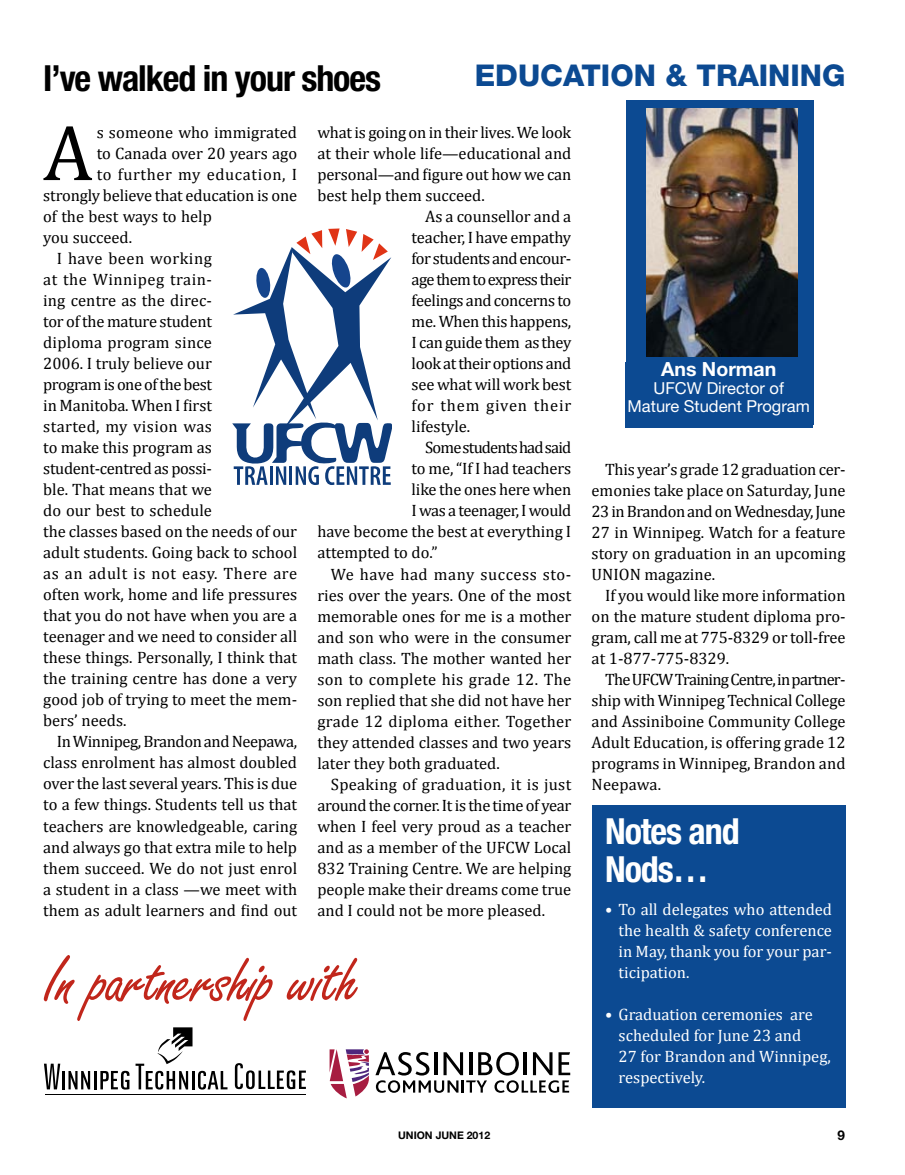
<style>
.page{position:relative;width:905px;height:1175px;background:#fff}
.page>*{position:absolute;margin:0;border:0;box-sizing:border-box;transform-origin:0 0}
.t1{font:79.5px "Cambria";color:#000}
.t2{font:72px "Freestyle Script";letter-spacing:-.03em;color:#c1261b}
.t3{font:700 condensed 36px "Helvetica Neue LT Pro";letter-spacing:-.03em;color:#000}
.t4{font:700 condensed 36px/37.5px "Helvetica Neue LT Pro";letter-spacing:-.03em;color:#fff}
.t5{font:800 30px "Helvetica Neue LT Pro";color:#0c4a92}
.t6{font:700 19.5px "Helvetica Neue LT Pro";color:#fff}
.t7{font:16.5px/21px "Cambria";color:#000;text-align:justify}
.t8{font:16.5px/21px "Cambria";color:#fff;text-align:justify}
.t9{font:16.5px "Cambria";letter-spacing:-.025em;color:#000}
.t10{font:16.5px "Cambria";letter-spacing:-.02em;color:#000}
.t11{font:16.5px "Cambria";letter-spacing:.03em;color:#000}
.t12{font:16.5px "Cambria";letter-spacing:.02em;color:#000}
.t13{font:16.5px/18px "Helvetica Neue LT Pro";color:#fff;text-align:center}
.t14{font:16.5px "Cambria";letter-spacing:.035em;color:#000}
.t15{font:16.5px "Cambria";letter-spacing:.04em;color:#000}
.t16{font:16.5px "Cambria";letter-spacing:-.03em;color:#000}
.t17{font:16.5px "Cambria";letter-spacing:-.04em;color:#000}
.t18{font:16.5px "Cambria";letter-spacing:.025em;color:#000}
.t19{font:16.5px "Cambria";letter-spacing:-.05em;color:#000}
.t20{font:16.5px "Cambria";letter-spacing:.05em;color:#000}
.t21{font:700 13.5px "Helvetica Neue LT Pro";color:#000}
.t22{font:700 10.5px "Helvetica Neue LT Pro";color:#000}
</style>
<div class="page">
<div style="left:591px;top:805px;width:254px;height:303px;background:#0c4a92"></div>
<div style="left:626px;top:100px;width:188px;height:324px;background:#0c4a92"></div>
<div style="left:625px;top:362px;width:187px;height:65px;background:#0c4a92"></div>
<img style="left:646px;top:108px;width:151px;height:249px">
<svg style="left:232px;top:228px;width:159px;height:257px"></svg>
<svg style="left:235px;top:1063px;width:71px;height:26px"></svg>
<svg style="left:44px;top:1063px;width:16px;height:26px"></svg>
<hr style="left:62px;top:1071px;width:3px;height:18px;background:#000">
<hr style="left:94px;top:1071px;width:3px;height:18px;background:#000">
<svg style="left:100px;top:1070px;width:29px;height:19px"></svg>
<svg style="left:68px;top:1071px;width:22px;height:18px"></svg>
<svg style="left:135px;top:1027px;width:92px;height:62px"></svg>
<hr style="left:46px;top:1093px;width:260px;height:1px;background:#000">
<svg style="left:375px;top:1052px;width:195px;height:40px"></svg>
<svg style="left:329px;top:1049px;width:40px;height:49px"></svg>
<h3 class="t3" style="left:43px;top:56px;width:339px">I’ve walked in your shoes</h3>
<h3 class="t5" style="left:474px;top:58px;width:372px">EDUCATION &amp; TRAINING</h3>
<h1 class="t1" style="left:43px;top:106px;width:51px">A</h1>
<p class="t7" style="left:97px;top:122px;width:202px">s someone who immigrated</p>
<p class="t7" style="left:317px;top:122px;width:255px">what is going on in their lives. We look</p>
<p class="t7" style="left:317px;top:143px;width:255px">at their whole life—educational and</p>
<p class="t7" style="left:317px;top:164px;width:255px">personal—and figure out how we can</p>
<p class="t7" style="left:317px;top:185px;width:169px">best help them succeed.</p>
<p class="t7" style="left:425px;top:206px;width:148px">As a counsellor and a</p>
<p class="t7" style="left:411px;top:227px;width:161px">teacher, I have empathy</p>
<p class="t16" style="left:411px;top:249px;width:161px">for students and encour-</p>
<p class="t17" style="left:411px;top:270px;width:161px">age them to express their</p>
<p class="t10" style="left:411px;top:291px;width:161px">feelings and concerns to</p>
<p class="t7" style="left:411px;top:311px;width:161px">me. When this happens,</p>
<p class="t9" style="left:411px;top:333px;width:161px">I can guide them as they</p>
<p class="t9" style="left:411px;top:354px;width:161px">look at their options and</p>
<p class="t7" style="left:411px;top:374px;width:161px">see what will work best</p>
<p class="t20" style="left:411px;top:396px;width:161px">for them given their</p>
<p class="t7" style="left:411px;top:416px;width:60px">lifestyle.</p>
<p class="t19" style="left:425px;top:438px;width:148px">Some students had said</p>
<p class="t7" style="left:411px;top:458px;width:161px">to me, “If I had teachers</p>
<p class="t7" style="left:411px;top:479px;width:161px">like the ones here when</p>
<p class="t9" style="left:411px;top:501px;width:161px">I was a teenager, I would</p>
<p class="t7" style="left:317px;top:521px;width:255px">have become the best at everything I</p>
<p class="t7" style="left:317px;top:542px;width:122px">attempted to do.”</p>
<p class="t14" style="left:331px;top:564px;width:242px">We have had many success sto-</p>
<p class="t7" style="left:317px;top:584px;width:255px">ries over the years. One of the most</p>
<p class="t7" style="left:317px;top:605px;width:255px">memorable ones for me is a mother</p>
<p class="t7" style="left:317px;top:626px;width:255px">and son who were in the consumer</p>
<p class="t7" style="left:317px;top:647px;width:255px">math class. The mother wanted her</p>
<p class="t12" style="left:317px;top:669px;width:255px">son to complete his grade 12. The</p>
<p class="t7" style="left:317px;top:689px;width:255px">son replied that she did not have her</p>
<p class="t12" style="left:317px;top:711px;width:255px">grade 12 diploma either. Together</p>
<p class="t7" style="left:317px;top:731px;width:255px">they attended classes and two years</p>
<p class="t7" style="left:317px;top:752px;width:184px">later they both graduated.</p>
<p class="t7" style="left:331px;top:773px;width:242px">Speaking of graduation, it is just</p>
<p class="t10" style="left:317px;top:795px;width:255px">around the corner. It is the time of year</p>
<p class="t7" style="left:317px;top:815px;width:255px">when I feel very proud as a teacher</p>
<p class="t7" style="left:317px;top:836px;width:255px">and as a member of the UFCW Local</p>
<p class="t7" style="left:317px;top:857px;width:255px">832 Training Centre. We are helping</p>
<p class="t7" style="left:317px;top:878px;width:255px">people make their dreams come true</p>
<p class="t7" style="left:317px;top:899px;width:229px">and I could not be more pleased.</p>
<p class="t7" style="left:97px;top:143px;width:202px">to Canada over 20 years ago</p>
<p class="t15" style="left:97px;top:165px;width:202px">to further my education, I</p>
<p class="t7" style="left:43px;top:185px;width:255px">strongly believe that education is one</p>
<p class="t7" style="left:43px;top:206px;width:170px">of the best ways to help</p>
<p class="t7" style="left:43px;top:227px;width:90px">you succeed.</p>
<p class="t11" style="left:57px;top:249px;width:157px">I have been working</p>
<p class="t11" style="left:43px;top:270px;width:170px">at the Winnipeg train-</p>
<p class="t7" style="left:43px;top:290px;width:170px">ing centre as the direc-</p>
<p class="t7" style="left:43px;top:311px;width:170px">tor of the mature student</p>
<p class="t7" style="left:43px;top:332px;width:170px">diploma program since</p>
<p class="t7" style="left:43px;top:353px;width:170px">2006. I truly believe our</p>
<p class="t9" style="left:43px;top:375px;width:170px">program is one of the best</p>
<p class="t7" style="left:43px;top:395px;width:170px">in Manitoba. When I first</p>
<p class="t18" style="left:43px;top:417px;width:170px">started, my vision was</p>
<p class="t7" style="left:43px;top:437px;width:170px">to make this program as</p>
<p class="t10" style="left:43px;top:459px;width:170px">student-centred as possi-</p>
<p class="t7" style="left:43px;top:479px;width:170px">ble. That means that we</p>
<p class="t7" style="left:43px;top:500px;width:170px">do our best to schedule</p>
<p class="t7" style="left:43px;top:521px;width:255px">the classes based on the needs of our</p>
<p class="t7" style="left:43px;top:542px;width:255px">adult students. Going back to school</p>
<p class="t11" style="left:43px;top:564px;width:255px">as an adult is not easy. There are</p>
<p class="t7" style="left:43px;top:584px;width:255px">often work, home and life pressures</p>
<p class="t7" style="left:43px;top:605px;width:255px">that you do not have when you are a</p>
<p class="t7" style="left:43px;top:626px;width:255px">teenager and we need to consider all</p>
<p class="t7" style="left:43px;top:647px;width:255px">these things. Personally, I think that</p>
<p class="t7" style="left:43px;top:668px;width:255px">the training centre has done a very</p>
<p class="t7" style="left:43px;top:689px;width:255px">good job of trying to meet the mem-</p>
<p class="t7" style="left:43px;top:710px;width:85px">bers’ needs.</p>
<p class="t9" style="left:57px;top:732px;width:242px">In Winnipeg, Brandon and Neepawa,</p>
<p class="t7" style="left:43px;top:752px;width:255px">class enrolment has almost doubled</p>
<p class="t7" style="left:43px;top:773px;width:255px">over the last several years. This is due</p>
<p class="t7" style="left:43px;top:794px;width:255px">to a few things. Students tell us that</p>
<p class="t7" style="left:43px;top:815px;width:255px">teachers are knowledgeable, caring</p>
<p class="t7" style="left:43px;top:836px;width:255px">and always go that extra mile to help</p>
<p class="t7" style="left:43px;top:857px;width:255px">them succeed. We do not just enrol</p>
<p class="t7" style="left:43px;top:878px;width:255px">a student in a class —we meet with</p>
<p class="t7" style="left:43px;top:899px;width:255px">them as adult learners and find out</p>
<p class="t6" style="left:661px;top:357px;width:117px">Ans Norman</p>
<p class="t13" style="left:627px;top:378px;width:184px">UFCW Director of<br>M ature Student Program</p>
<p class="t7" style="left:591px;top:458px;width:255px;text-indent:13px">This year’s grade 12 graduation cer&shy;emonies take place on Saturday, June 23 in Brandon and on Wednesday, June 27 in Winnipeg. Watch for a feature story on graduation in an upcoming UNION magazine.</p>
<p class="t7" style="left:591px;top:584px;width:255px;text-indent:13px">If you would like more information on the mature student diploma pro&shy;gram, call me at 775-8329 or toll-free at 1-877-775-8329.</p>
<p class="t7" style="left:591px;top:668px;width:255px;text-indent:13px">The UFCW Training Centre, in partner&shy;ship with Winnipeg Technical College and Assiniboine Community College Adult Education, is offering grade 12 programs in Winnipeg, Brandon and Neepawa.</p>
<h3 class="t4" style="left:605px;top:812px;width:136px">Notes and<br>Nods…</h3>
<p class="t8" style="left:618px;top:899px;width:215px;text-indent:-13px">• To all delegates who attended the health &amp; safety conference in May, thank you for your par&shy;ticipation.</p>
<p class="t8" style="left:618px;top:1004px;width:214px;text-align:left;text-indent:-13px">• Graduation ceremonies are scheduled for June 23 and<br>27 for Brandon and Winnipeg, respectively.</p>
<h2 class="t2" style="left:44px;top:941px;width:317px">In partnership with</h2>
<p class="t22" style="left:398px;top:1128px;width:94px">UNION JUNE 2012</p>
<p class="t21" style="left:837px;top:1126px;width:9px">9</p>
</div>
